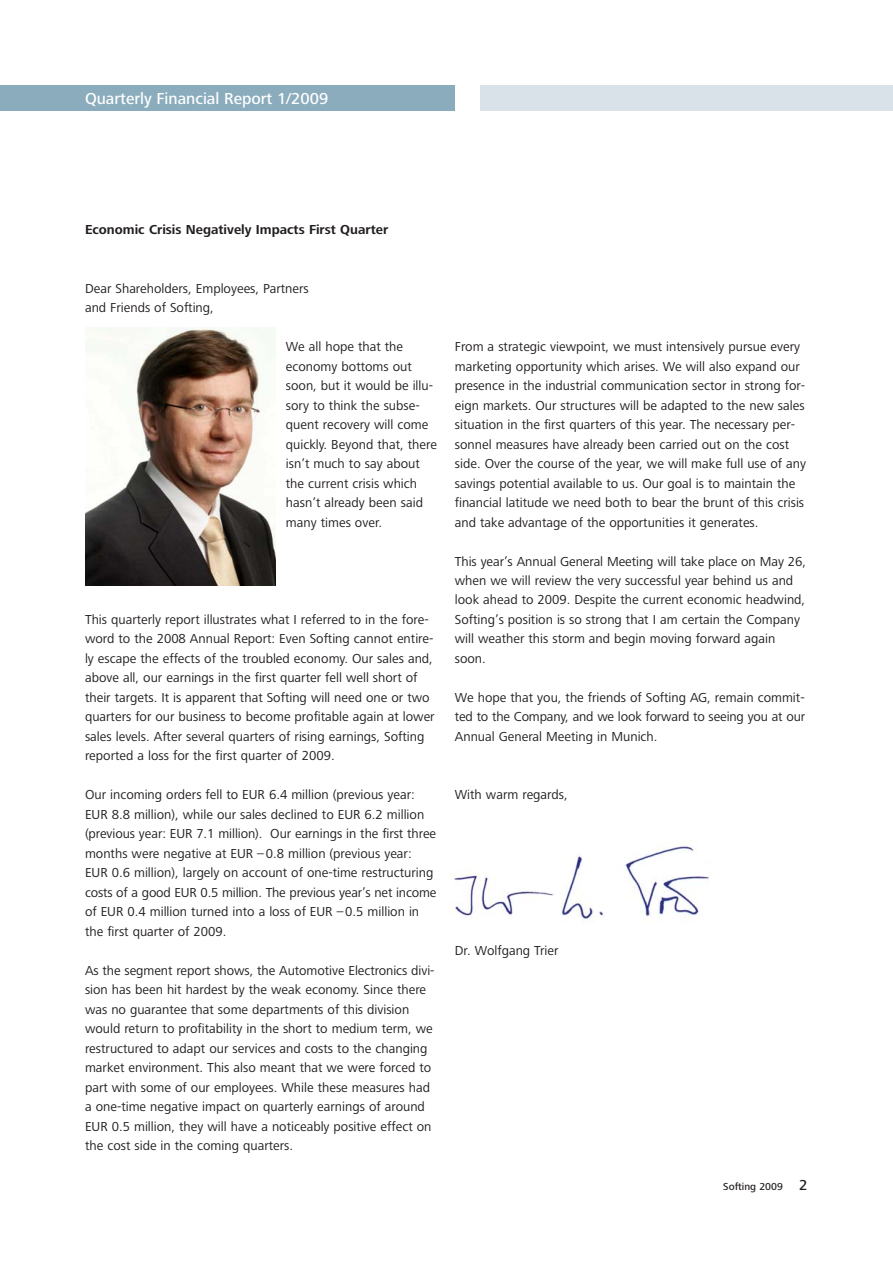
<style>
.page{position:relative;width:893px;height:1263px;background:#fff}
.page>*{position:absolute;margin:0;border:0;box-sizing:border-box;transform-origin:0 0}
.t1{font:500 16.5px "Frutiger Next LT";color:#fff}
.t2{font:13.5px/19.5px "Frutiger Next LT";color:#231f20}
.t3{font:700 13.5px "Frutiger Next LT";color:#231f20}
.t4{font:500 10.5px "Frutiger Next LT";color:#231f20}
.s1{font-size:15px}
</style>
<div class="page">
<div style="left:0;top:85px;width:455px;height:26px;background:#8aacbd"></div>
<div style="left:480px;top:85px;width:413px;height:26px;background:#d8e2e8"></div>
<img style="left:85px;top:328px;width:190px;height:257px">
<img style="left:560px;top:844px;width:149px;height:75px">
<img style="left:450px;top:873px;width:104px;height:43px">
<p class="t1" style="left:85px;top:92px;width:245px">Quarterly Financial Report 1/2009</p>
<p class="t3" style="left:85px;top:224px;width:305px">Economic Crisis Negatively Impacts First Quarter</p>
<p class="t2" style="left:85px;top:280px;width:225px">Dear Shareholders, Employees, Partners and Friends of Softing,</p>
<p class="t2" style="left:286px;top:338px;width:153px">We all hope that the economy bottoms out soon, but it would be illu&shy;sory to think the subse&shy;quent recovery will come quickly. Beyond that, there isn’t much to say about the current crisis which hasn’t already been said many times over.</p>
<p class="t2" style="left:85px;top:611px;width:351px">This quarterly report illustrates what I referred to in the fore&shy;word to the 2008 Annual Report: Even Softing cannot entire&shy;ly escape the effects of the troubled economy. Our sales and, above all, our earnings in the first quarter fell well short of their targets. It is apparent that Softing will need one or two quarters for our business to become profitable again at lower sales levels. After several quarters of rising earnings, Softing reported a loss for the first quarter of 2009.</p>
<p class="t2" style="left:85px;top:786px;width:353px">Our incoming orders fell to EUR 6.4 million (previous year:<br>EUR 8.8 million), while our sales declined to EUR 6.2 million (previous year: EUR 7.1 million). Our earnings in the first three months were negative at EUR – 0.8 million (previous year:<br>EUR 0.6 million), largely on account of one-time restructuring costs of a good EUR 0.5 million. The previous year’s net income of EUR 0.4 million turned into a loss of EUR – 0.5 million in the first quarter of 2009.</p>
<p class="t2" style="left:85px;top:962px;width:351px">As the segment report shows, the Automotive Electronics divi&shy;sion has been hit hardest by the weak economy. Since there was no guarantee that some departments of this division would return to profitability in the short to medium term, we restructured to adapt our services and costs to the changing market environment. This also meant that we were forced to part with some of our employees. While these measures had a one-time negative impact on quarterly earnings of around EUR 0.5 million, they will have a noticeably positive effect on the cost side in the coming quarters.</p>
<p class="t2" style="left:455px;top:338px;width:353px">From a strategic viewpoint, we must intensively pursue every marketing opportunity which arises. We will also expand our presence in the industrial communication sector in strong for&shy;eign markets. Our structures will be adapted to the new sales situation in the first quarters of this year. The necessary per&shy;sonnel measures have already been carried out on the cost side. Over the course of the year, we will make full use of any savings potential available to us. Our goal is to maintain the financial latitude we need both to bear the brunt of this crisis and take advantage of the opportunities it generates.</p>
<p class="t2" style="left:455px;top:553px;width:353px">This year’s Annual General Meeting will take place on May 26, when we will review the very successful year behind us and look ahead to 2009. Despite the current economic headwind, Softing’s position is so strong that I am certain the Company will weather this storm and begin moving forward again soon.</p>
<p class="t2" style="left:455px;top:689px;width:352px;text-align:justify">We hope that you, the friends of Softing AG, remain commit&shy;ted to the Company, and we look forward to seeing you at our Annual General Meeting in Munich.</p>
<p class="t2" style="left:455px;top:786px;width:114px">With warm regards,</p>
<p class="t2" style="left:455px;top:942px;width:105px">Dr. Wolfgang Trier</p>
<p class="t4" style="left:723px;top:1182px;width:86px">Softing 2009 <span class="s1">2</span></p>
</div>
